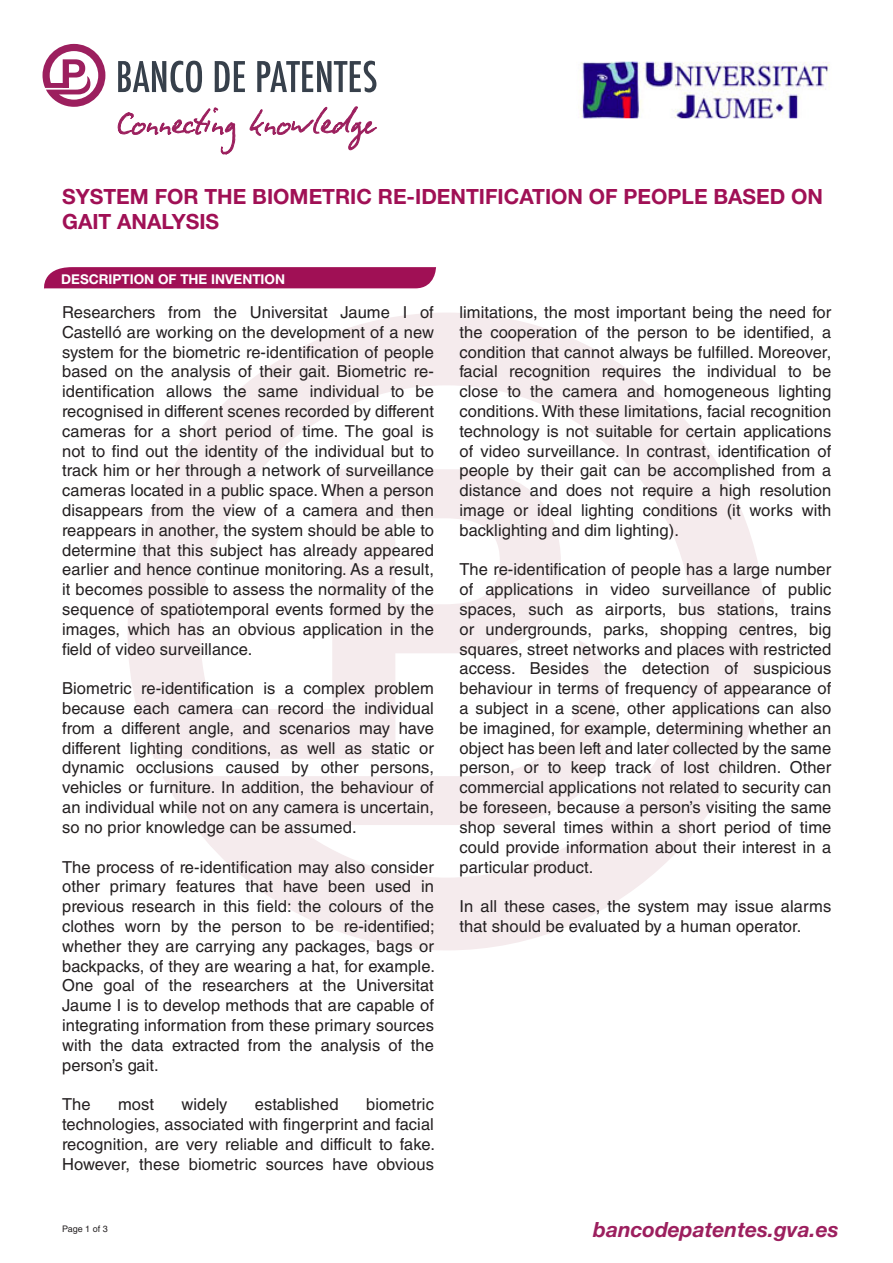
<style>
.page{position:relative;width:893px;height:1263px;background:#fff}
.page>*{position:absolute;margin:0;border:0;box-sizing:border-box;transform-origin:0 0}
.t1{font:700 21px/25.2px "Helvetica Neue LT Std";color:#a01055}
.t2{font:italic 700 21px "Helvetica Neue LT Std";color:#9c1f5e}
.t3{font:16.5px/19.8px "Helvetica LT Std";letter-spacing:.005em;color:#231f20;text-align:justify}
.t4{font:700 13.5px "Helvetica Neue LT Std";color:#fff}
.t5{font:9px "Helvetica LT Std";color:#231f20}
</style>
<div class="page">
<svg style="left:128px;top:313px;width:637px;height:637px"></svg>
<svg style="left:44px;top:267px;width:392px;height:22px;background:#a51d5e"></svg>
<svg style="left:43px;top:44px;width:62px;height:63px"></svg>
<svg style="left:118px;top:61px;width:84px;height:31px"></svg>
<svg style="left:215px;top:61px;width:30px;height:31px"></svg>
<svg style="left:257px;top:61px;width:119px;height:31px"></svg>
<svg style="left:118px;top:108px;width:118px;height:46px"></svg>
<svg style="left:249px;top:106px;width:128px;height:44px"></svg>
<img style="left:580px;top:61px;width:250px;height:58px">
<p class="t1" style="left:62px;top:184px;width:763px">SYSTEM FOR THE BIOMETRIC RE-IDENTIFICATION OF PEOPLE BASED ON<br>GAIT ANALYSIS</p>
<p class="t4" style="left:61px;top:270px;width:225px">DESCRIPTION OF THE INVENTION</p>
<p class="t3" style="left:62px;top:302px;width:373px">Researchers from the Universitat Jaume I of Castelló are working on the development of a new system for the biometric re-identification of people based on the analysis of their gait. Biometric re&shy;identification allows the same individual to be recognised in different scenes recorded by different cameras for a short period of time. The goal is not to find out the identity of the individual but to track him or her through a network of surveillance cameras located in a public space. When a person disappears from the view of a camera and then reappears in another, the system should be able to determine that this subject has already appeared earlier and hence continue monitoring. As a result, it becomes possible to assess the normality of the sequence of spatiotemporal events formed by the images, which has an obvious application in the field of video surveillance.</p>
<p class="t3" style="left:62px;top:678px;width:373px">Biometric re-identification is a complex problem because each camera can record the individual from a different angle, and scenarios may have different lighting conditions, as well as static or dynamic occlusions caused by other persons, vehicles or furniture. In addition, the behaviour of an individual while not on any camera is uncertain, so no prior knowledge can be assumed.</p>
<p class="t3" style="left:62px;top:857px;width:374px">The process of re-identification may also consider other primary features that have been used in previous research in this field: the colours of the clothes worn by the person to be re-identified; whether they are carrying any packages, bags or backpacks, of they are wearing a hat, for example.<br>One goal of the researchers at the Universitat Jaume I is to develop methods that are capable of integrating information from these primary sources with the data extracted from the analysis of the person’s gait.</p>
<p class="t3" style="left:62px;top:1094px;width:30px">The</p>
<p class="t3" style="left:118px;top:1094px;width:38px">most</p>
<p class="t3" style="left:182px;top:1094px;width:47px">widely</p>
<p class="t3" style="left:255px;top:1094px;width:85px">established</p>
<p class="t3" style="left:62px;top:1094px;width:374px;text-indent:304px">biometric technologies, associated with fingerprint and facial recognition, are very reliable and difficult to fake.<br>However, these biometric sources have obvious</p>
<p class="t5" style="left:62px;top:1224px;width:47px">Page 1 of 3</p>
<p class="t3" style="left:459px;top:302px;width:373px">limitations, the most important being the need for the cooperation of the person to be identified, a condition that cannot always be fulfilled. Moreover, facial recognition requires the individual to be close to the camera and homogeneous lighting conditions. With these limitations, facial recognition technology is not suitable for certain applications of video surveillance. In contrast, identification of people by their gait can be accomplished from a distance and does not require a high resolution image or ideal lighting conditions (it works with backlighting and dim lighting).</p>
<p class="t3" style="left:459px;top:560px;width:373px">The re-identification of people has a large number of applications in video surveillance of public spaces, such as airports, bus stations, trains or undergrounds, parks, shopping centres, big squares, street networks and places with restricted access. Besides the detection of suspicious behaviour in terms of frequency of appearance of a subject in a scene, other applications can also be imagined, for example, determining whether an object has been left and later collected by the same person, or to keep track of lost children. Other commercial applications not related to security can be foreseen, because a person’s visiting the same shop several times within a short period of time could provide information about their interest in a particular product.</p>
<p class="t3" style="left:459px;top:896px;width:373px">In all these cases, the system may issue alarms that should be evaluated by a human operator.</p>
<p class="t2" style="left:593px;top:1216px;width:247px">bancodepatentes.gva.es</p>
</div>
